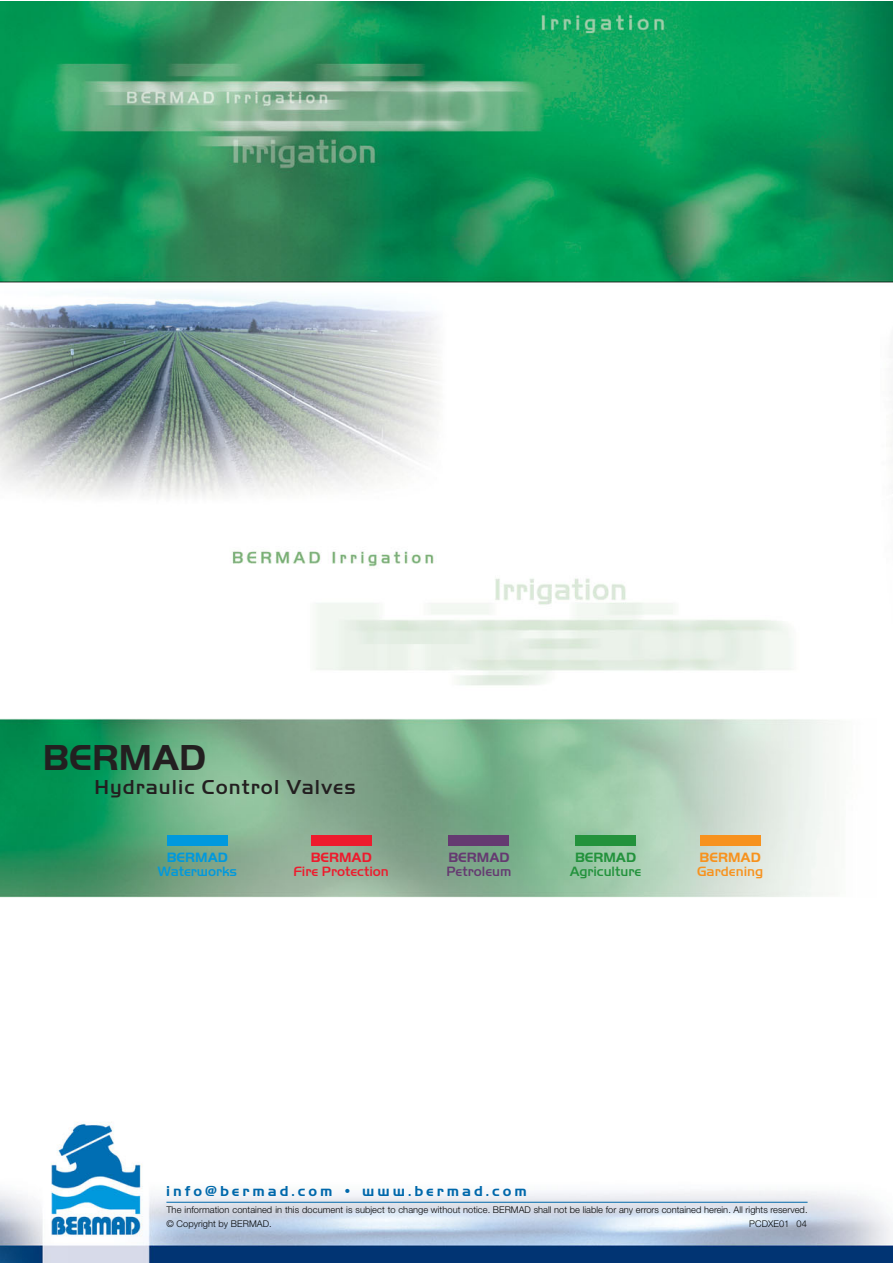
<style>
.page{position:relative;width:893px;height:1263px;background:#fff}
.page>*{position:absolute;margin:0;border:0;box-sizing:border-box;transform-origin:0 0}
.t1{font:700 37.5px "Handel Got D";color:#231f20}
.t2{font:500 21px "Handel Got D";letter-spacing:.05em;color:#231f20}
.t3{font:700 15px "Handel Got D";letter-spacing:.2em;color:#0068ab}
.t4{font:500 13.95px "Handel Got D";color:#ed1b2d}
.t5{font:500 13.95px "Handel Got D";color:#23923c}
.t6{font:500 13.95px "Handel Got D";letter-spacing:-.005em;color:#09d}
.t7{font:500 13.95px "Handel Got D";color:#653a71}
.t8{font:500 13.95px "Handel Got D";color:#f7921e}
.t9{font:700 13.95px "Handel Got D";color:#653a71}
.t10{font:700 13.95px "Handel Got D";color:#ed1b2d}
.t11{font:700 13.95px "Handel Got D";color:#f7921e}
.t12{font:700 13.95px "Handel Got D";color:#23923c}
.t13{font:700 13.95px "Handel Got D";color:#09d}
.t14{font:300 9.3px/13.5px "Helvetica Neue";letter-spacing:.005em;color:#030506}
</style>
<div class="page">
<img style="left:0;top:1px;width:892px;height:1261px">
<hr style="left:166px;top:1202px;width:641px;height:1px;background:#0068ab">
<div style="left:449px;top:835px;width:60px;height:11px;background:#653a71"></div>
<div style="left:311px;top:835px;width:60px;height:11px;background:#ed1b2d"></div>
<div style="left:700px;top:835px;width:60px;height:11px;background:#f7921e"></div>
<div style="left:575px;top:835px;width:60px;height:11px;background:#23923c"></div>
<div style="left:167px;top:835px;width:60px;height:11px;background:#09d"></div>
<h1 class="t1" style="left:43px;top:745px;width:165px">BERMAD</h1>
<h2 class="t2" style="left:94px;top:780px;width:263px">Hydraulic Control Valves</h2>
<h3 class="t13" style="left:167px;top:852px;width:63px">BERMAD</h3>
<h3 class="t6" style="left:158px;top:866px;width:81px">Waterworks</h3>
<h3 class="t10" style="left:311px;top:852px;width:63px">BERMAD</h3>
<h3 class="t4" style="left:293px;top:866px;width:97px">Fire Protection</h3>
<h3 class="t9" style="left:448px;top:852px;width:63px">BERMAD</h3>
<h3 class="t7" style="left:446px;top:866px;width:66px">Petroleum</h3>
<h3 class="t12" style="left:575px;top:852px;width:63px">BERMAD</h3>
<h3 class="t5" style="left:569px;top:866px;width:73px">Agriculture</h3>
<h3 class="t11" style="left:699px;top:852px;width:63px">BERMAD</h3>
<h3 class="t8" style="left:697px;top:866px;width:68px">Gardening</h3>
<h3 class="t3" style="left:166px;top:1187px;width:362px">info@bermad.com • www.bermad.com</h3>
<p class="t14" style="left:166px;top:1204px;width:642px">The information contained in this document is subject to change without notice. BERMAD shall not be liable for any errors contained herein. All rights reserved. © Copyright by BERMAD.</p>
<p class="t14" style="left:749px;top:1217px;width:59px">PCDXE01 04</p>
</div>
